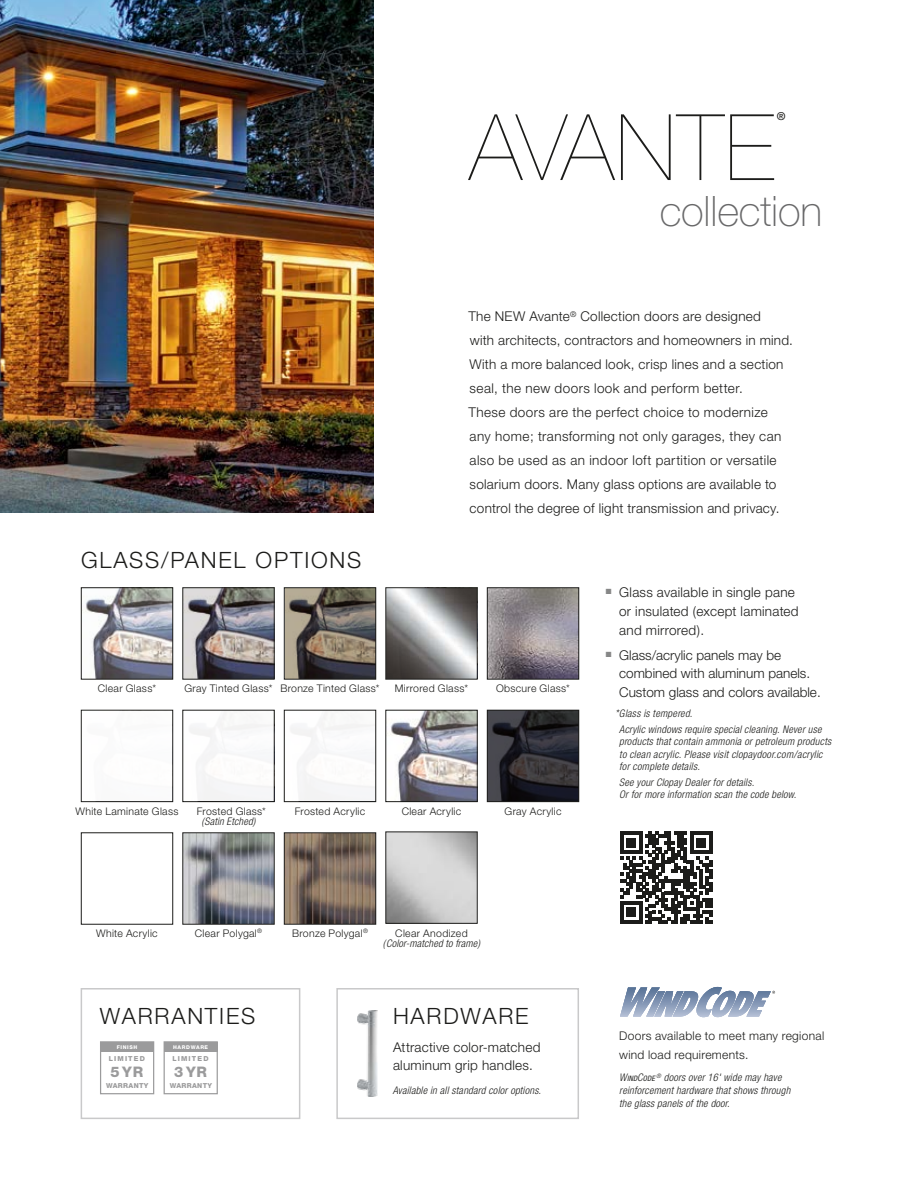
<style>
.page{position:relative;width:918px;height:1188px;background:#fff}
.page>*{position:absolute;margin:0;border:0;box-sizing:border-box;transform-origin:0 0}
.t1{font:200 91.95px "Helvetica Neue";letter-spacing:.02em;color:#1c1c1a}
.t2{font:100 42px "Helvetica Neue";letter-spacing:-.005em;color:#686869}
.t3{font:300 22.5px "Helvetica Neue";letter-spacing:.08em;color:#1c1c1a}
.t4{font:800 14.55px "Helvetica Neue";letter-spacing:.115em;color:#9b9b9c}
.t5{font:300 13.5px/24px "Helvetica Neue";letter-spacing:.02em;color:#1c1c1a}
.t6{font:300 13.5px/18.8px "Helvetica Neue";color:#1c1c1a}
.t7{font:300 12px/18.3px "Helvetica Neue";letter-spacing:.025em;color:#1c1c1a}
.t8{font:500 10.95px "Helvetica Neue";color:#1c1c1a}
.t9{font:italic 300 condensed 10.5px/12.6px "Helvetica Neue";letter-spacing:.02em;color:#1c1c1a}
.t10{font:300 10.5px "Helvetica Neue";letter-spacing:.03em;color:#1c1c1a}
.t11{font:italic condensed 7.5px "Helvetica Neue";letter-spacing:.02em;color:#1c1c1a}
.t12{font:800 6.9px "Helvetica Neue";letter-spacing:.05em;color:#9b9b9c}
.t13{font:800 6.9px "Helvetica Neue";letter-spacing:.17em;color:#9b9b9c}
.t14{font:800 5.1px "Helvetica Neue";letter-spacing:.12em;color:#fff}
.s1{font-weight:300;font-size:10.5px}
</style>
<div class="page">
<img style="left:0;top:0;width:374px;height:513px">
<svg style="left:385px;top:587px;width:93px;height:93px;background:#939393"></svg>
<svg style="left:182px;top:710px;width:93px;height:92px"></svg>
<svg style="left:284px;top:710px;width:92px;height:92px"></svg>
<svg style="left:81px;top:710px;width:92px;height:92px"></svg>
<svg style="left:487px;top:587px;width:92px;height:93px;background:#8a8388"></svg>
<svg style="left:81px;top:832px;width:92px;height:93px"></svg>
<svg style="left:385px;top:831px;width:93px;height:93px;background:#c1c1c1"></svg>
<svg style="left:182px;top:832px;width:93px;height:93px;background:#8a8c92"></svg>
<svg style="left:284px;top:832px;width:92px;height:93px;background:#78685b"></svg>
<img style="left:182px;top:587px;width:93px;height:93px">
<svg style="left:284px;top:587px;width:92px;height:93px;background:#6b645b"></svg>
<svg style="left:81px;top:587px;width:92px;height:93px"></svg>
<svg style="left:385px;top:710px;width:93px;height:92px"></svg>
<svg style="left:487px;top:710px;width:92px;height:92px;background:#2b2a30"></svg>
<div style="left:81px;top:988px;width:219px;height:131px;border:2px solid #c9c9ca"></div>
<div style="left:164px;top:1041px;width:54px;height:53px;background:#fff;border:1px solid #9b9b9c"></div>
<div style="left:164px;top:1042px;width:53px;height:10px;background:#9b9b9c"></div>
<div style="left:100px;top:1041px;width:54px;height:53px;background:#fff;border:1px solid #9b9b9c"></div>
<div style="left:101px;top:1042px;width:53px;height:10px;background:#9b9b9c"></div>
<div style="left:336px;top:988px;width:243px;height:131px;border:2px solid #c9c9ca"></div>
<img style="left:357px;top:1010px;width:21px;height:86px">
<svg style="left:620px;top:987px;width:155px;height:30px"></svg>
<svg style="left:620px;top:831px;width:92px;height:92px"></svg>
<h1 class="t1" style="left:469px;top:94px;width:307px">AVANTE</h1>
<p class="t8" style="left:777px;top:110px;width:10px">®</p>
<h2 class="t2" style="left:660px;top:187px;width:164px">collection</h2>
<h3 class="t3" style="left:81px;top:546px;width:282px">GLASS/PANEL OPTIONS</h3>
<p class="t5" style="left:468px;top:304px;width:326px">The NEW Avante<sup>®</sup> Collection doors are designed<br>with architects, contractors and homeowners in mind.<br>With a more balanced look, crisp lines and a section seal, the new doors look and perform better.<br>These doors are the perfect choice to modernize<br>any home; transforming not only garages, they can also be used as an indoor loft partition or versatile solarium doors. Many glass options are available to control the degree of light transmission and privacy.</p>
<p class="t10" style="left:98px;top:682px;width:60px">Clear Glass*</p>
<p class="t10" style="left:184px;top:682px;width:197px">Gray Tinted Glass* Bronze Tinted Glass*</p>
<p class="t10" style="left:395px;top:682px;width:75px">Mirrored Glass*</p>
<p class="t10" style="left:496px;top:682px;width:75px">Obscure Glass*</p>
<p class="t10" style="left:76px;top:805px;width:104px">White Laminate Glass</p>
<p class="t10" style="left:197px;top:805px;width:71px">Frosted Glass*</p>
<p class="t10" style="left:295px;top:805px;width:72px">Frosted Acrylic</p>
<p class="t10" style="left:402px;top:805px;width:61px">Clear Acrylic</p>
<p class="t10" style="left:505px;top:805px;width:58px">Gray Acrylic</p>
<p class="t9" style="left:201px;top:815px;width:56px">(Satin Etched)</p>
<p class="t5" style="left:619px;top:583px;width:181px;line-height:18.8px;text-indent:-14px"><sup>■</sup> Glass available in single pane or insulated (except laminated and mirrored).</p>
<p class="t6" style="left:619px;top:645px;width:203px;text-indent:-14px"><sup>■</sup> Glass/acrylic panels may be combined with aluminum panels.<br>Custom glass and colors available.</p>
<p class="t9" style="left:619px;top:706px;width:204px;line-height:15.1px;text-indent:-4px">*Glass is tempered.<br>Acrylic windows require special cleaning. Never use</p>
<p class="t9" style="left:619px;top:735px;width:214px">products that contain ammonia or petroleum products to clean acrylic. Please visit clopaydoor.com/acrylic for complete details.</p>
<p class="t9" style="left:619px;top:775px;width:179px">See your Clopay Dealer for details.<br>Or for more information scan the code below.</p>
<p class="t10" style="left:96px;top:927px;width:63px">White Acrylic</p>
<p class="t10" style="left:195px;top:927px;width:69px">Clear Polygal<sup>®</sup></p>
<p class="t10" style="left:292px;top:927px;width:77px">Bronze Polygal<sup>®</sup></p>
<p class="t10" style="left:395px;top:927px;width:74px">Clear Anodized</p>
<p class="t9" style="left:383px;top:937px;width:99px">(Color-matched to frame)</p>
<h3 class="t3" style="left:100px;top:1002px;width:157px">WARRANTIES</h3>
<h3 class="t3" style="left:393px;top:1002px;width:137px">HARDWARE</h3>
<p class="t14" style="left:117px;top:1044px;width:22px">FINISH</p>
<p class="t5" style="left:393px;top:1038px;width:149px;line-height:18px">Attractive color-matched aluminum grip handles.</p>
<p class="t14" style="left:173px;top:1044px;width:36px">HARDWARE</p>
<p class="t13" style="left:109px;top:1055px;width:38px">LIMITED</p>
<p class="t13" style="left:172px;top:1055px;width:38px">LIMITED</p>
<p class="t4" style="left:111px;top:1063px;width:34px">5YR</p>
<p class="t4" style="left:174px;top:1063px;width:35px">3YR</p>
<p class="t12" style="left:106px;top:1081px;width:44px">WARRANTY</p>
<p class="t12" style="left:170px;top:1081px;width:44px">WARRANTY</p>
<p class="t9" style="left:393px;top:1084px;width:150px">Available in all standard color options.</p>
<p class="t7" style="left:619px;top:1027px;width:207px">Doors available to meet many regional wind load requirements.</p>
<p class="t11" style="left:619px;top:1074px;width:37px"><span class="s1">W</span>IND<span class="s1">C</span>ODE</p>
<p class="t9" style="left:619px;top:1071px;width:173px;text-indent:37px"><sup>®</sup> doors over 16' wide may have reinforcement hardware that shows through the glass panels of the door.</p>
</div>
